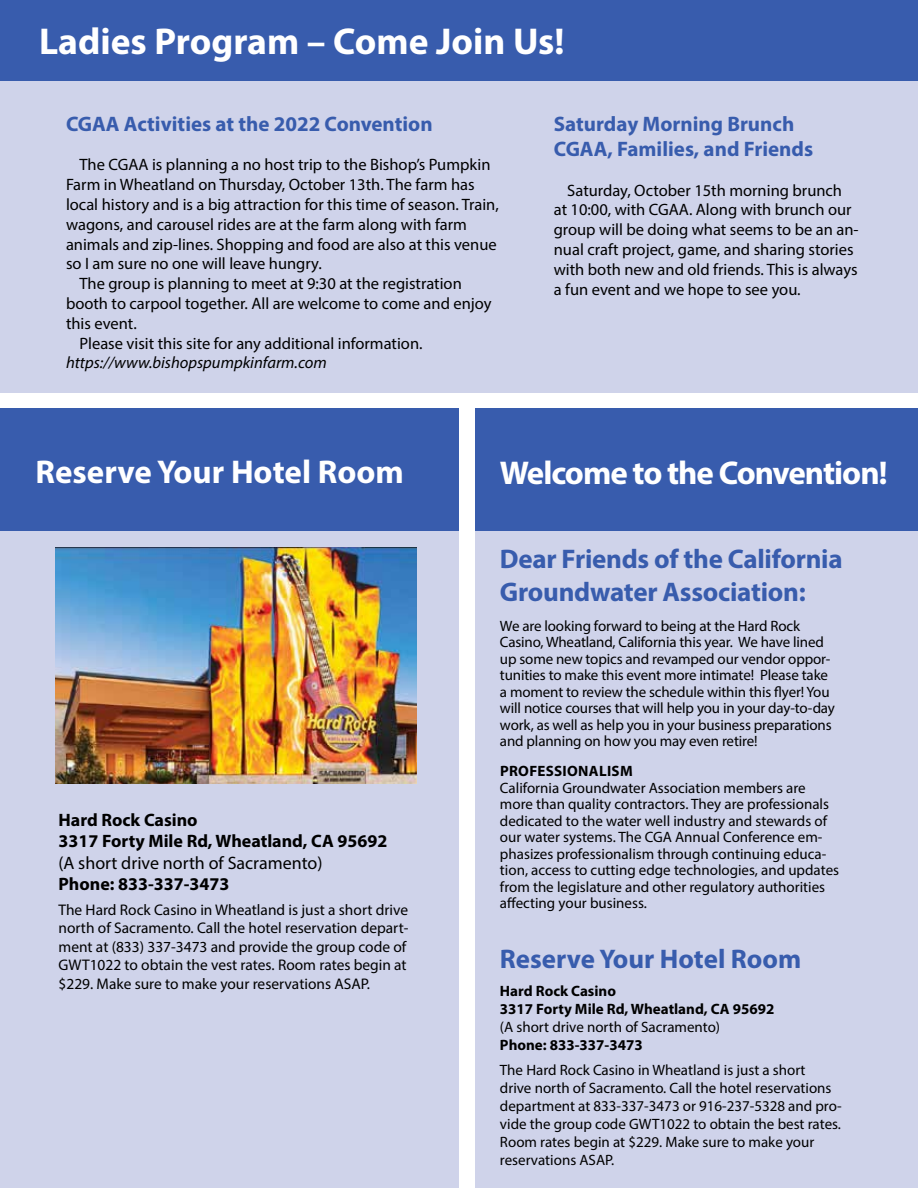
<style>
.page{position:relative;width:918px;height:1188px;background:#fff}
.page>*{position:absolute;margin:0;border:0;box-sizing:border-box;transform-origin:0 0}
.t1{font:700 37.5px "Myriad Pro";color:#fff}
.t2{font:700 33px "Myriad Pro";letter-spacing:-.03em;color:#fff}
.t3{font:700 33px "Myriad Pro";color:#fff}
.t4{font:700 27px/32.4px "Myriad Pro";letter-spacing:-.01em;color:#385cad}
.t5{font:700 21px/25.2px "Myriad Pro";color:#385cad}
.t6{font:700 18px/21.6px "Myriad Pro";color:#000}
.t7{font:18px "Myriad Pro";color:#000}
.t8{font:16.5px/19.8px "Myriad Pro";color:#000}
.t9{font:italic 16.5px "Myriad Pro";color:#000}
.t10{font:15.45px/18.5px "Myriad Pro";color:#000}
.t11{font:15px/16.5px "Myriad Pro";color:#000}
.t12{font:700 15px/18px "Myriad Pro";color:#000}
.t13{font:700 15px "Myriad Pro";letter-spacing:.02em;color:#000}
</style>
<div class="page">
<div style="left:475px;top:515px;width:443px;height:673px;background:#cfd3ea"></div>
<div style="left:475px;top:408px;width:443px;height:122px;background:#385cad"></div>
<div style="left:0;top:531px;width:459px;height:657px;background:#cfd3ea"></div>
<div style="left:0;top:79px;width:918px;height:314px;background:#cfd3ea"></div>
<div style="left:0;top:0;width:918px;height:81px;background:#385cad"></div>
<div style="left:0;top:408px;width:459px;height:122px;background:#385cad"></div>
<img style="left:56px;top:548px;width:361px;height:235px">
<h1 class="t1" style="left:39px;top:17px;width:527px">Ladies Program – Come Join Us!</h1>
<h3 class="t5" style="left:66px;top:111px;width:368px">CGAA Activities at the 2022 Convention</h3>
<p class="t8" style="left:80px;top:155px;width:413px">The CGAA is planning a no host trip to the Bishop’s Pumpkin</p>
<p class="t8" style="left:66px;top:175px;width:410px">Farm in Wheatland on Thursday, October 13th. The farm has</p>
<p class="t8" style="left:66px;top:194px;width:434px">local history and is a big attraction for this time of season. Train,</p>
<p class="t8" style="left:66px;top:214px;width:403px">wagons, and carousel rides are at the farm along with farm</p>
<p class="t8" style="left:66px;top:234px;width:432px">animals and zip-lines. Shopping and food are also at this venue</p>
<p class="t8" style="left:66px;top:254px;width:257px">so I am sure no one will leave hungry.</p>
<p class="t8" style="left:80px;top:274px;width:384px">The group is planning to meet at 9:30 at the registration</p>
<p class="t8" style="left:66px;top:293px;width:427px">booth to carpool together. All are welcome to come and enjoy</p>
<p class="t8" style="left:66px;top:313px;width:72px">this event.</p>
<p class="t8" style="left:80px;top:333px;width:345px">Please visit this site for any additional information.</p>
<p class="t9" style="left:66px;top:353px;width:262px">https://www.bishopspumpkinfarm.com</p>
<h3 class="t5" style="left:554px;top:111px;width:261px">Saturday Morning Brunch<br>CGAA, Families, and Friends</h3>
<p class="t8" style="left:554px;top:180px;width:306px;text-indent:13px">Saturday, October 15th morning brunch at 10:00, with CGAA. Along with brunch our group will be doing what seems to be an an&shy;nual craft project, game, and sharing stories with both new and old friends. This is always a fun event and we hope to see you.</p>
<h2 class="t3" style="left:36px;top:451px;width:370px">Reserve Your Hotel Room</h2>
<p class="t6" style="left:59px;top:808px;width:330px">Hard Rock Casino<br>3317 Forty Mile Rd, Wheatland, CA 95692</p>
<p class="t7" style="left:59px;top:852px;width:265px">(A short drive north of Sacramento)</p>
<p class="t6" style="left:59px;top:873px;width:173px">Phone: 833-337-3473</p>
<p class="t10" style="left:59px;top:900px;width:351px">The Hard Rock Casino in Wheatland is just a short drive north of Sacramento. Call the hotel reservation depart&shy;ment at (833) 337-3473 and provide the group code of GWT1022 to obtain the vest rates. Room rates begin at $229. Make sure to make your reservations ASAP.</p>
<h2 class="t2" style="left:500px;top:451px;width:389px">Welcome to the Convention!</h2>
<h3 class="t4" style="left:500px;top:542px;width:344px">Dear Friends of the California<br>Groundwater Association:</h3>
<p class="t11" style="left:500px;top:617px;width:337px">We are looking forward to being at the Hard Rock Casino, Wheatland, California this year. We have lined up some new topics and revamped our vendor oppor&shy;tunities to make this event more intimate! Please take a moment to review the schedule within this flyer! You will notice courses that will help you in your day-to-day work, as well as help you in your business preparations and planning on how you may even retire!</p>
<p class="t13" style="left:500px;top:761px;width:134px">PROFESSIONALISM</p>
<p class="t11" style="left:500px;top:779px;width:341px">California Groundwater Association members are more than quality contractors. They are professionals dedicated to the water well industry and stewards of our water systems. The CGA Annual Conference em&shy;phasizes professionalism through continuing educa&shy;tion, access to cutting edge technologies, and updates from the legislature and other regulatory authorities affecting your business.</p>
<h3 class="t4" style="left:500px;top:942px;width:303px">Reserve Your Hotel Room</h3>
<p class="t12" style="left:500px;top:982px;width:276px">Hard Rock Casino<br>3317 Forty Mile Rd, Wheatland, CA 95692</p>
<p class="t11" style="left:500px;top:1019px;width:222px">(A short drive north of Sacramento)</p>
<p class="t12" style="left:500px;top:1036px;width:144px">Phone: 833-337-3473</p>
<p class="t11" style="left:500px;top:1061px;width:343px;line-height:18px">The Hard Rock Casino in Wheatland is just a short<br>drive north of Sacramento. Call the hotel reservations department at 833-337-3473 or 916-237-5328 and pro&shy;vide the group code GWT1022 to obtain the best rates.<br>Room rates begin at $229. Make sure to make your reservations ASAP.</p>
</div>
